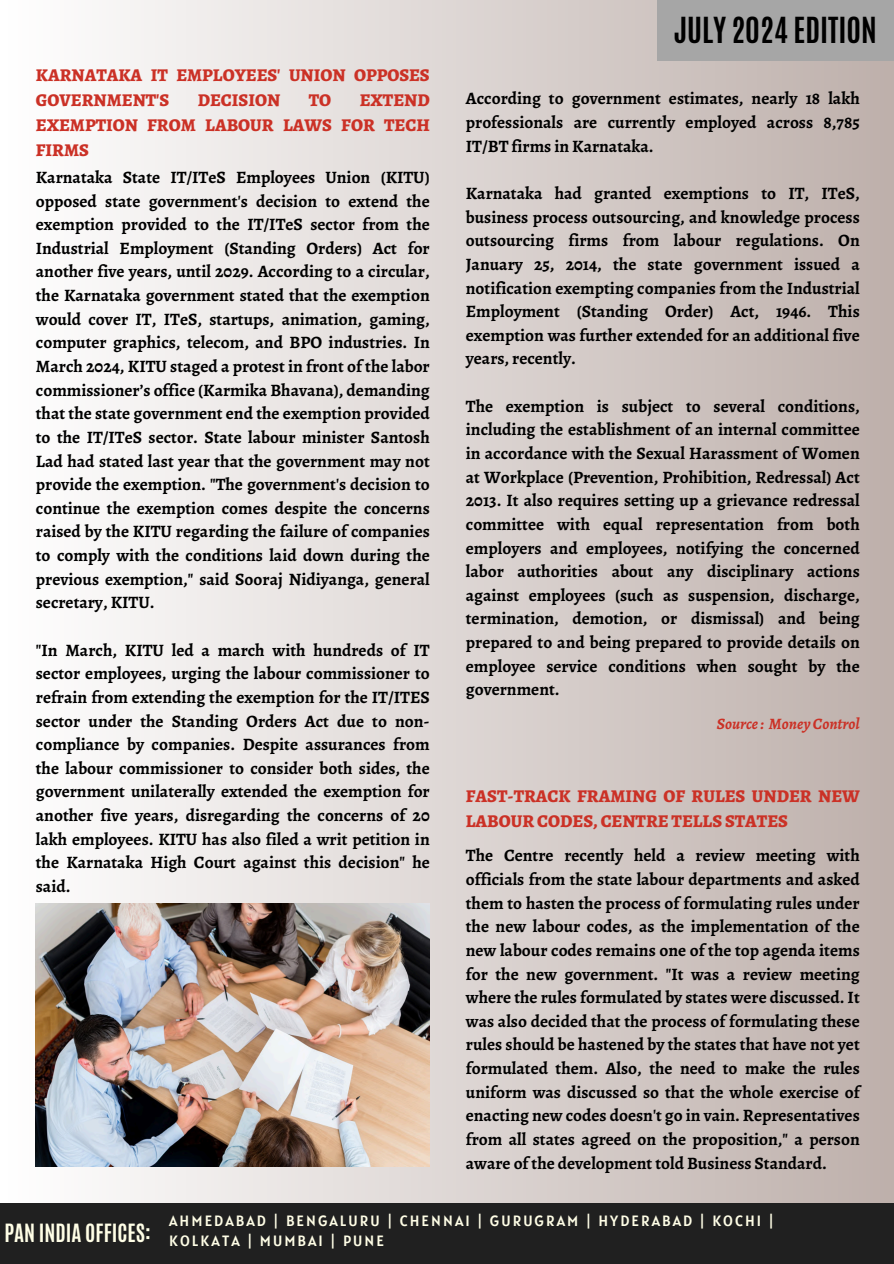
<style>
.page{position:relative;width:894px;height:1264px;background:#fff}
.page>*{position:absolute;margin:0;border:0;box-sizing:border-box;transform-origin:0 0}
.t1{font:700 30px "Antonio";color:#000}
.t2{font:700 21px "Antonio";color:#fffee6}
.t3{font:800 18px/24.8px "Alegreya";color:#cb3126}
.t4{font:700 17.4px/23.7px "Alegreya";color:#000;text-align:justify}
.t5{font:italic 700 15.9px "Alegreya";color:#cb3126}
.t6{font:14.85px/20.2px "Alatsi";letter-spacing:.14em;color:#fffee6}
</style>
<div class="page">
<div style="left:0;top:0;width:893px;height:1263px;background:linear-gradient(to right,#fff,#beb0ab)"></div>
<div style="left:656px;top:0;width:237px;height:61px;background:#a6a6a6"></div>
<img style="left:36px;top:903px;width:394px;height:262px">
<div style="left:0;top:1203px;width:893px;height:60px;background:#202020"></div>
<h4 class="t3" style="left:36px;top:63px;width:395px">KARNATAKA IT EMPLOYEES' UNION OPPOSES<br>GOVERNMENT'S</h4>
<h4 class="t3" style="left:36px;top:88px;width:395px;text-align:justify;text-indent:324px">EXTEND EXEMPTION FROM LABOUR LAWS FOR TECH FIRMS</h4>
<p class="t4" style="left:36px;top:165px;width:395px">Karnataka State IT/ITeS Employees Union (KITU) opposed state government's decision to extend the exemption provided to the IT/ITeS sector from the Industrial Employment (Standing Orders) Act for another five years, until 2029. According to a circular, the Karnataka government stated that the exemption would cover IT, ITeS, startups, animation, gaming, computer graphics, telecom, and BPO industries. In March 2024, KITU staged a protest in front of the labor commissioner’s office (Karmika Bhavana), demanding that the state government end the exemption provided to the IT/ITeS sector. State labour minister Santosh Lad had stated last year that the government may not provide the exemption. "The government's decision to continue the exemption comes despite the concerns raised by the KITU regarding the failure of companies to comply with the conditions laid down during the previous exemption," said Sooraj Nidiyanga, general secretary, KITU.</p>
<h1 class="t4" style="left:36px;top:638px;width:395px">"In March, KITU led a march with hundreds of IT sector employees, urging the labour commissioner to refrain from extending the exemption for the IT/ITES sector under the Standing Orders Act due to non&shy;compliance by companies. Despite assurances from the labour commissioner to consider both sides, the government unilaterally extended the exemption for another five years, disregarding the concerns of 20 lakh employees. KITU has also filed a writ petition in the Karnataka High Court against this decision" he said.</h1>
<h4 class="t3" style="left:198px;top:88px;width:84px">DECISION</h4>
<h4 class="t3" style="left:308px;top:88px;width:24px">TO</h4>
<h3 class="t1" style="left:673px;top:8px;width:204px">JULY 2024 EDITION</h3>
<h4 class="t4" style="left:465px;top:87px;width:395px">According to government estimates, nearly 18 lakh professionals are currently employed across 8,785<br>IT/BT firms in Karnataka.</h4>
<h4 class="t4" style="left:465px;top:181px;width:395px">Karnataka had granted exemptions to IT, ITeS, business process outsourcing, and knowledge process outsourcing firms from labour regulations. On January 25, 2014, the state government issued a notification exempting companies from the Industrial Employment (Standing Order) Act, 1946. This exemption was further extended for an additional five years, recently.</h4>
<h4 class="t4" style="left:465px;top:394px;width:395px">The exemption is subject to several conditions, including the establishment of an internal committee in accordance with the Sexual Harassment of Women at Workplace (Prevention, Prohibition, Redressal) Act 2013. It also requires setting up a grievance redressal committee with equal representation from both employers and employees, notifying the concerned labor authorities about any disciplinary actions against employees (such as suspension, discharge, termination, demotion, or dismissal) and being prepared to and being prepared to provide details on employee service conditions when sought by the government.</h4>
<p class="t5" style="left:716px;top:712px;width:144px">Source: Money Control</p>
<h3 class="t3" style="left:465px;top:783px;width:395px">FAST-TRACK FRAMING OF RULES UNDER NEW<br>LABOUR CODES, CENTRE TELLS STATES</h3>
<h4 class="t4" style="left:465px;top:843px;width:395px">The Centre recently held a review meeting with officials from the state labour departments and asked them to hasten the process of formulating rules under the new labour codes, as the implementation of the new labour codes remains one of the top agenda items for the new government. "It was a review meeting where the rules formulated by states were discussed. It was also decided that the process of formulating these rules should be hastened by the states that have not yet formulated them. Also, the need to make the rules uniform was discussed so that the whole exercise of enacting new codes doesn't go in vain. Representatives from all states agreed on the proposition," a person aware of the development told Business Standard.</h4>
<h2 class="t2" style="left:4px;top:1217px;width:148px">PAN INDIA OFFICES:</h2>
<h5 class="t6" style="left:169px;top:1210px;width:606px">AHMEDABAD | BENGALURU | CHENNAI | GURUGRAM | HYDERABAD | KOCHI |<br>KOLKATA | MUMBAI | PUNE</h5>
</div>
